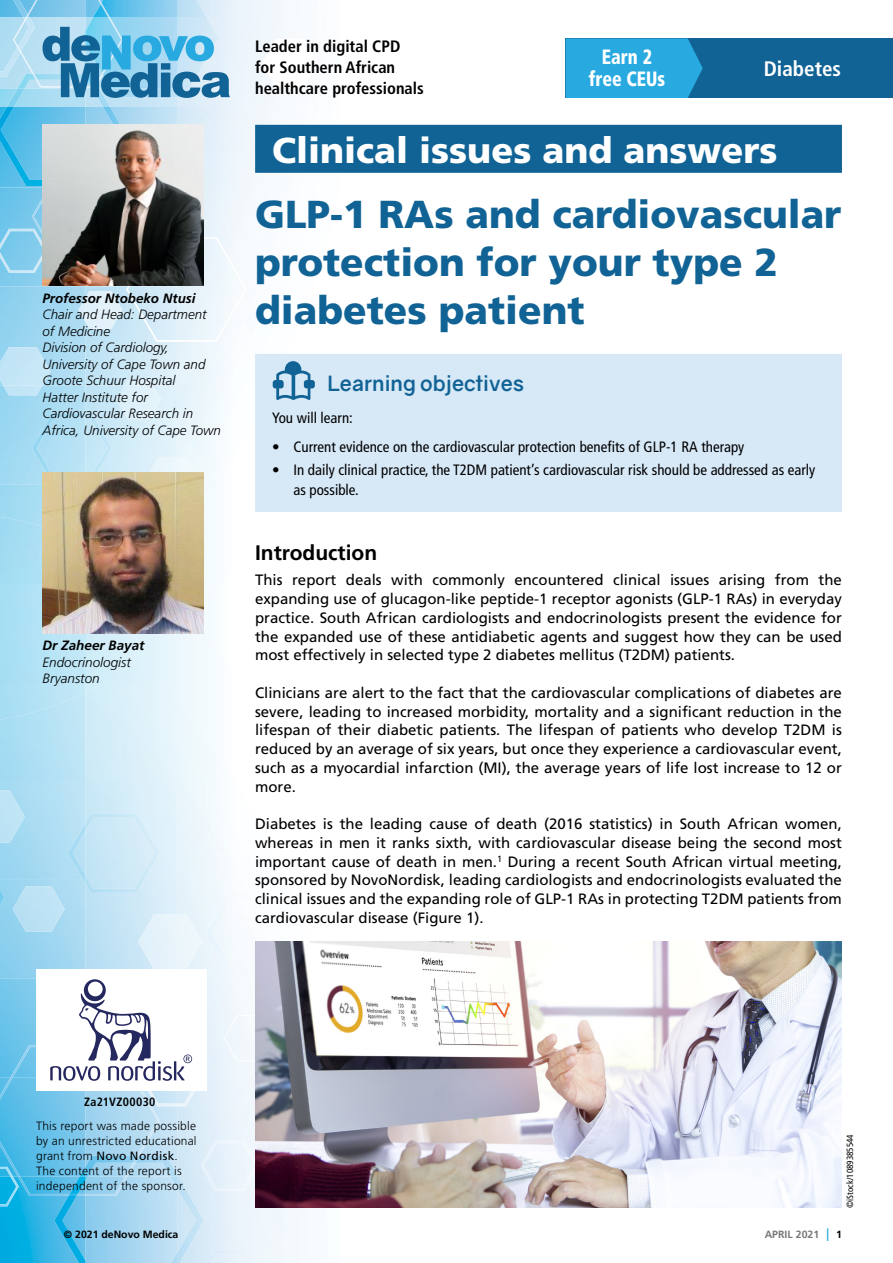
<style>
.page{position:relative;width:893px;height:1263px;background:#fff}
.page>*{position:absolute;margin:0;border:0;box-sizing:border-box;transform-origin:0 0}
.t1{font:900 39px/48px "Frutiger LT Std";color:#116395}
.t2{font:900 36px "Frutiger LT Std";color:#fff}
.t3{font:700 21px "Gravity";color:#116395}
.t4{font:700 21px "Frutiger LT Std";color:#000}
.t5{font:700 condensed 21px "Frutiger LT Std";color:#fff}
.t6{font:900 condensed 20.7px/22.5px "Frutiger LT Std";color:#fff;text-align:center;scale:.87 1}
.t7{font:700 condensed 16.5px/21px "Frutiger LT Std";color:#000}
.t8{font:15px/18.8px "Frutiger LT Std";color:#000;text-align:justify}
.t9{font:condensed 15px/19.5px "Frutiger LT Std";color:#000}
.t10{font:italic 300 13.5px/16.5px "Frutiger LT Std";color:#000}
.t11{font:italic 700 13.5px "Frutiger LT Std";color:#000}
.t12{font:300 12px/15px "Frutiger LT Std";letter-spacing:.02em;color:#000}
.t13{font:700 condensed 12px "Frutiger LT Std";letter-spacing:.025em;color:#000}
.t14{font:700 10.5px "Frutiger LT Std";color:#000}
.t15{font:700 10.5px "Frutiger LT Std";color:#77787b}
.t16{font:condensed 9px "Frutiger LT Std";color:#000}
.s1{font-weight:400}
.s2{font-weight:300;font-size:18px;color:#28aae1}
.s3{color:#000}
</style>
<div class="page">
<img style="left:85px;top:0;width:254px;height:1263px">
<img style="left:85px;top:633px;width:103px;height:59px">
<img style="left:262px;top:39px;width:56px;height:48px">
<img style="left:319px;top:249px;width:20px;height:39px">
<img style="left:178px;top:362px;width:77px;height:95px">
<img style="left:247px;top:303px;width:42px;height:38px">
<img style="left:178px;top:0;width:41px;height:17px">
<img style="left:0;top:0;width:13px;height:17px">
<img style="left:178px;top:457px;width:20px;height:15px">
<img style="left:287px;top:173px;width:42px;height:14px">
<img style="left:13px;top:0;width:72px;height:17px">
<img style="left:17px;top:14px;width:11px;height:3px">
<img style="left:192px;top:63px;width:79px;height:68px">
<img style="left:315px;top:345px;width:24px;height:9px">
<img style="left:128px;top:237px;width:119px;height:105px">
<div style="left:225px;top:204px;width:43px;height:37px;background:#f5fafd"></div>
<img style="left:178px;top:914px;width:24px;height:55px">
<img style="left:178px;top:1091px;width:23px;height:15px">
<img style="left:204px;top:1251px;width:56px;height:12px">
<div style="left:271px;top:1208px;width:68px;height:50px;background:#f5fafd"></div>
<img style="left:178px;top:1175px;width:26px;height:88px">
<img style="left:206px;top:894px;width:92px;height:79px">
<img style="left:201px;top:1140px;width:54px;height:51px">
<img style="left:208px;top:815px;width:46px;height:41px">
<img style="left:224px;top:1015px;width:31px;height:46px">
<img style="left:0;top:1177px;width:178px;height:86px">
<img style="left:19px;top:1177px;width:108px;height:19px">
<img style="left:70px;top:1177px;width:15px;height:17px">
<img style="left:54px;top:1196px;width:31px;height:67px">
<img style="left:0;top:1177px;width:19px;height:29px">
<svg style="left:69px;top:1194px;width:9px;height:2px"></svg>
<img style="left:160px;top:1106px;width:18px;height:50px">
<img style="left:160px;top:1091px;width:18px;height:15px">
<img style="left:160px;top:1156px;width:18px;height:21px">
<img style="left:20px;top:1078px;width:105px;height:99px">
<img style="left:85px;top:1156px;width:40px;height:21px">
<img style="left:125px;top:1091px;width:35px;height:86px">
<svg style="left:133px;top:1156px;width:6px;height:7px"></svg>
<svg style="left:80px;top:1167px;width:8px;height:14px"></svg>
<img style="left:0;top:1078px;width:20px;height:99px">
<img style="left:0;top:979px;width:36px;height:99px">
<img style="left:13px;top:1047px;width:23px;height:31px">
<img style="left:0;top:781px;width:178px;height:198px">
<img style="left:85px;top:880px;width:59px;height:13px">
<img style="left:0;top:880px;width:5px;height:37px">
<img style="left:13px;top:886px;width:52px;height:45px">
<img style="left:85px;top:813px;width:74px;height:67px">
<img style="left:68px;top:823px;width:17px;height:57px">
<img style="left:0;top:790px;width:25px;height:53px">
<img style="left:0;top:682px;width:85px;height:38px">
<img style="left:0;top:583px;width:178px;height:99px">
<img style="left:0;top:484px;width:43px;height:32px">
<img style="left:0;top:516px;width:43px;height:67px">
<img style="left:0;top:286px;width:178px;height:198px">
<img style="left:169px;top:395px;width:9px;height:29px">
<img style="left:32px;top:414px;width:80px;height:68px">
<img style="left:116px;top:385px;width:45px;height:34px">
<img style="left:146px;top:457px;width:32px;height:15px">
<img style="left:3px;top:385px;width:39px;height:10px">
<img style="left:85px;top:291px;width:37px;height:38px">
<img style="left:125px;top:380px;width:28px;height:5px">
<img style="left:126px;top:286px;width:52px;height:56px">
<img style="left:0;top:347px;width:51px;height:38px">
<img style="left:79px;top:298px;width:6px;height:24px">
<img style="left:0;top:187px;width:85px;height:99px">
<img style="left:0;top:229px;width:32px;height:44px">
<img style="left:32px;top:187px;width:11px;height:95px">
<img style="left:123px;top:107px;width:55px;height:18px">
<img style="left:0;top:107px;width:123px;height:80px">
<img style="left:103px;top:0;width:75px;height:17px">
<img style="left:85px;top:0;width:18px;height:17px">
<img style="left:101px;top:3px;width:22px;height:14px">
<div style="left:566px;top:38px;width:327px;height:60px;background:#116395"></div>
<svg style="left:566px;top:38px;width:137px;height:60px;background:#26a5dc"></svg>
<svg style="left:0;top:17px;width:238px;height:90px;background:#bae1f4"></svg>
<svg style="left:43px;top:27px;width:187px;height:71px;background:#68acd0"></svg>
<img style="left:255px;top:942px;width:587px;height:266px">
<div style="left:255px;top:125px;width:587px;height:48px;background:#116395"></div>
<div style="left:255px;top:354px;width:587px;height:158px;background:#d7e8f7"></div>
<svg style="left:273px;top:361px;width:42px;height:39px;background:#87b2cf"></svg>
<div style="left:36px;top:969px;width:170px;height:122px;background:#fff"></div>
<svg style="left:50px;top:993px;width:142px;height:88px"></svg>
<svg style="left:84px;top:979px;width:22px;height:22px"></svg>
<div style="left:88px;top:981px;width:15px;height:15px;background:#fff;border-radius:50%"></div>
<img style="left:43px;top:125px;width:160px;height:160px">
<img style="left:43px;top:472px;width:160px;height:161px">
<p class="t11" style="left:43px;top:290px;width:154px">Professor Ntobeko Ntusi</p>
<p class="t10" style="left:43px;top:307px;width:180px">Chair and Head: Department of Medicine<br>Division of Cardiology,<br>University of Cape Town and<br>Groote Schuur Hospital<br>Hatter Institute for<br>Cardiovascular Research in<br>Africa, University of Cape Town</p>
<p class="t11" style="left:43px;top:638px;width:104px">Dr Zaheer Bayat</p>
<p class="t10" style="left:43px;top:654px;width:90px">Endocrinologist<br>Bryanston</p>
<p class="t7" style="left:255px;top:36px;width:170px">Leader in digital CPD for Southern African healthcare professionals</p>
<h3 class="t6" style="left:589px;top:45px;width:89px">Earn 2 free CEUs</h3>
<h3 class="t5" style="left:764px;top:56px;width:79px">Diabetes</h3>
<h2 class="t2" style="left:272px;top:129px;width:507px">Clinical issues and answers</h2>
<h1 class="t1" style="left:255px;top:190px;width:588px">GLP-1 RAs and cardiovascular protection for your type 2 diabetes patient</h1>
<h3 class="t3" style="left:327px;top:370px;width:198px">Learning objectives</h3>
<p class="t9" style="left:272px;top:409px;width:82px">You will learn:</p>
<p class="t9" style="left:272px;top:437px;width:474px">• Current evidence on the cardiovascular protection benefits of GLP-1 RA therapy</p>
<p class="t9" style="left:293px;top:461px;width:523px;text-indent:-21px">• In daily clinical practice, the T2DM patient’s cardiovascular risk should be addressed as early as possible.</p>
<h3 class="t4" style="left:255px;top:541px;width:124px">Introduction</h3>
<p class="t8" style="left:255px;top:571px;width:588px">This report deals with commonly encountered clinical issues arising from the expanding use of glucagon-like peptide-1 receptor agonists (GLP-1 RAs) in everyday practice. South African cardiologists and endocrinologists present the evidence for the expanded use of these antidiabetic agents and suggest how they can be used most effectively in selected type 2 diabetes mellitus (T2DM) patients.</p>
<p class="t8" style="left:255px;top:683px;width:588px">Clinicians are alert to the fact that the cardiovascular complications of diabetes are severe, leading to increased morbidity, mortality and a significant reduction in the lifespan of their diabetic patients. The lifespan of patients who develop T2DM is reduced by an average of six years, but once they experience a cardiovascular event, such as a myocardial infarction (MI), the average years of life lost increase to 12 or more.</p>
<p class="t8" style="left:255px;top:815px;width:588px">Diabetes is the leading cause of death (2016 statistics) in South African women, whereas in men it ranks sixth, with cardiovascular disease being the second most important cause of death in men.<sup>1</sup> During a recent South African virtual meeting, sponsored by NovoNordisk, leading cardiologists and endocrinologists evaluated the clinical issues and the expanding role of GLP-1 RAs in protecting T2DM patients from cardiovascular disease (Figure 1).</p>
<p class="t13" style="left:84px;top:1095px;width:73px">Za21VZ00030</p>
<p class="t12" style="left:36px;top:1118px;width:162px">This report was made possible by an unrestricted educational grant from <span class="s1">Novo Nordisk</span>.<br>The content of the report is independent of the sponsor.</p>
<p class="t14" style="left:64px;top:1228px;width:116px">© 2021 deNovo Medica</p>
<p class="t16" style="left:845px;top:1208px;width:75px;rotate:-90deg">©iStock/1089385544</p>
<p class="t15" style="left:765px;top:1228px;width:79px">APRIL 2021 <span class="s2">I</span> <span class="s3">1</span></p>
</div>
